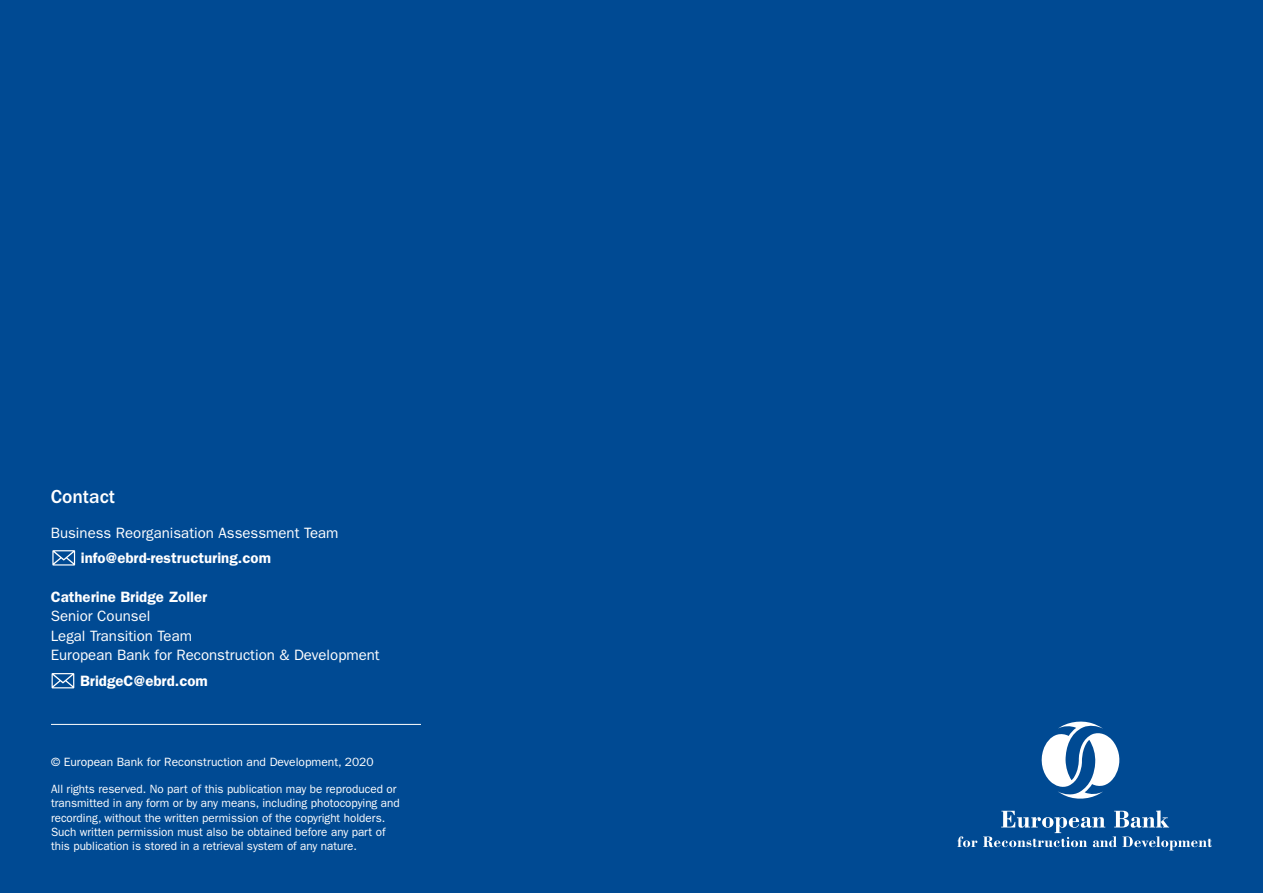
<style>
.page{position:relative;width:1263px;height:893px;background:#004a93}
.page>*{position:absolute;margin:0;border:0;box-sizing:border-box;transform-origin:0 0}
.t1{font:500 19.5px "Franklin Gothic";color:#fff}
.t2{font:15px/19.5px "Franklin Gothic";color:#fff}
.t3{font:600 15px "Franklin Gothic";color:#fff}
.t4{font:12px/14.4px "Franklin Gothic";color:#fff}
</style>
<div class="page">
<svg style="left:957px;top:836px;width:20px;height:11px"></svg>
<svg style="left:983px;top:810px;width:229px;height:40px"></svg>
<svg style="left:1041px;top:722px;width:79px;height:77px"></svg>
<svg style="left:52px;top:673px;width:22px;height:15px"></svg>
<svg style="left:52px;top:550px;width:23px;height:15px"></svg>
<hr style="left:51px;top:724px;width:370px;height:1px;background:#fff">
<h1 class="t1" style="left:51px;top:485px;width:66px">Contact</h1>
<p class="t2" style="left:51px;top:523px;width:289px">Business Reorganisation Assessment Team</p>
<p class="t3" style="left:81px;top:549px;width:192px">info@ebrd-restructuring.com</p>
<p class="t3" style="left:51px;top:588px;width:158px">Catherine Bridge Zoller</p>
<p class="t2" style="left:51px;top:607px;width:330px">Senior Counsel<br>Legal Transition Team<br>European Bank for Reconstruction &amp; Development</p>
<p class="t3" style="left:80px;top:672px;width:129px">BridgeC@ebrd.com</p>
<p class="t4" style="left:51px;top:754px;width:324px">© European Bank for Reconstruction and Development, 2020</p>
<p class="t4" style="left:51px;top:782px;width:350px">All rights reserved. No part of this publication may be reproduced or transmitted in any form or by any means, including photocopying and recording, without the written permission of the copyright holders.<br>Such written permission must also be obtained before any part of this publication is stored in a retrieval system of any nature.</p>
</div>
